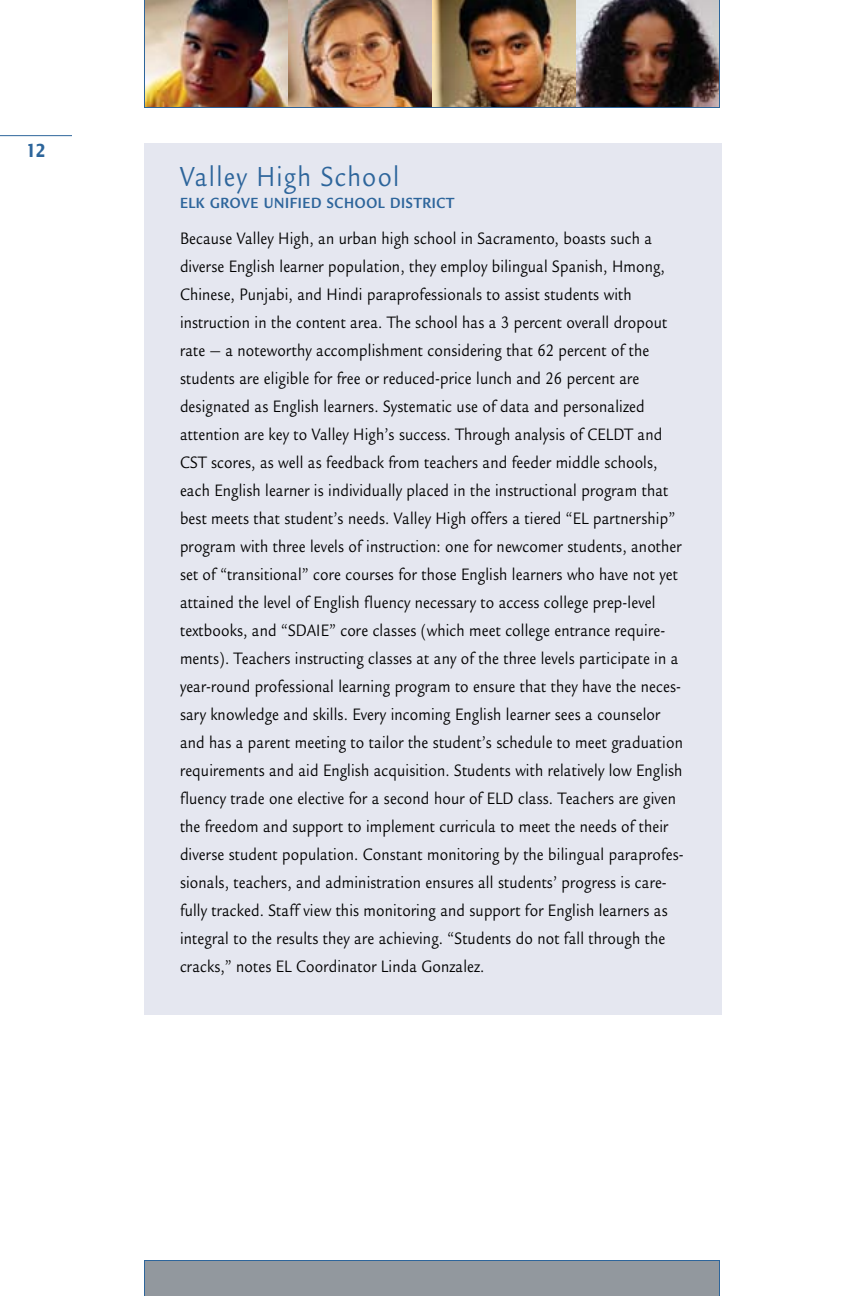
<style>
.page{position:relative;width:864px;height:1296px;background:#fff}
.page>*{position:absolute;margin:0;border:0;box-sizing:border-box;transform-origin:0 0}
.t1{font:30px "Legacy Sans";letter-spacing:.05em;color:#2d659b;scale:.85 1}
.t2{font:18px/28px "Legacy Sans";letter-spacing:.01em;color:#000;scale:.85 1}
.t3{font:700 18px "Lucida Sans";color:#2d659b;scale:.8 1}
.t4{font:700 16px "Legacy Sans";letter-spacing:.05em;color:#2d659b;scale:.85 1}
</style>
<div class="page">
<hr style="left:0;top:135px;width:72px;height:1px;background:#2d659b">
<div style="left:144px;top:143px;width:577px;height:872px;background:#e5e7f0"></div>
<div style="left:144px;top:1260px;width:576px;height:36px;background:#92989e"></div>
<img style="left:144px;top:0;width:576px;height:108px">
<p class="t3" style="left:26px;top:141px;width:26px">12</p>
<h1 class="t1" style="left:180px;top:160px;width:260px">Valley High School</h1>
<p class="t4" style="left:180px;top:194px;width:320px">ELK GROVE UNIFIED SCHOOL DISTRICT</p>
<p class="t2" style="left:180px;top:224px;width:594px">Because Valley High, an urban high school in Sacramento, boasts such a diverse English learner population, they employ bilingual Spanish, Hmong, Chinese, Punjabi, and Hindi paraprofessionals to assist students with instruction in the content area. The school has a 3 percent overall dropout rate — a noteworthy accomplishment considering that 62 percent of the students are eligible for free or reduced-price lunch and 26 percent are designated as English learners. Systematic use of data and personalized attention are key to Valley High’s success. Through analysis of CELDT and CST scores, as well as feedback from teachers and feeder middle schools, each English learner is individually placed in the instructional program that best meets that student’s needs. Valley High offers a tiered “EL partnership” program with three levels of instruction: one for newcomer students, another set of “transitional” core courses for those English learners who have not yet attained the level of English fluency necessary to access college prep-level textbooks, and “SDAIE” core classes (which meet college entrance require&shy;ments). Teachers instructing classes at any of the three levels participate in a year-round professional learning program to ensure that they have the neces&shy;sary knowledge and skills. Every incoming English learner sees a counselor and has a parent meeting to tailor the student’s schedule to meet graduation requirements and aid English acquisition. Students with relatively low English fluency trade one elective for a second hour of ELD class. Teachers are given the freedom and support to implement curricula to meet the needs of their diverse student population. Constant monitoring by the bilingual paraprofes&shy;sionals, teachers, and administration ensures all students’ progress is care&shy;fully tracked. Staff view this monitoring and support for English learners as integral to the results they are achieving. “Students do not fall through the cracks,” notes EL Coordinator Linda Gonzalez.</p>
</div>
